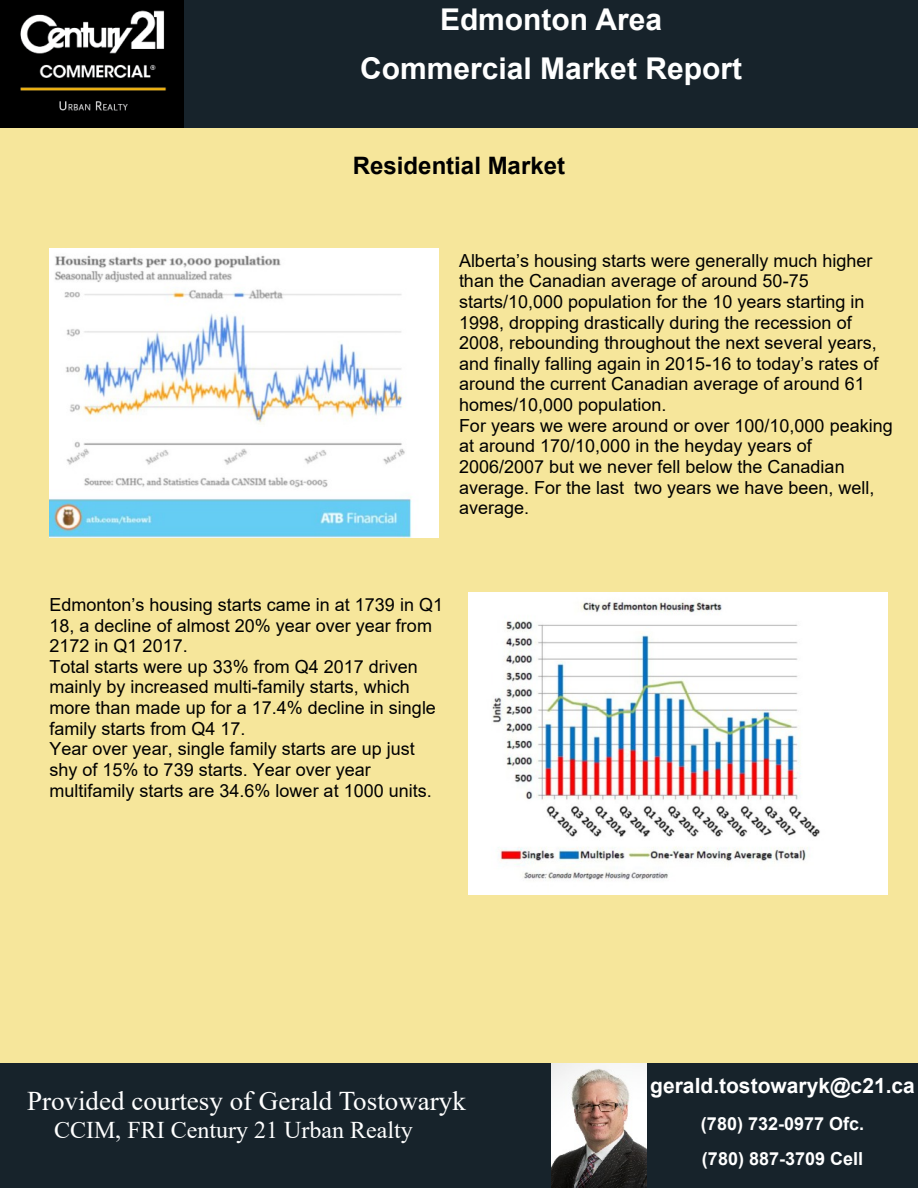
<style>
.page{position:relative;width:918px;height:1188px;background:#f6e69b}
.page>*{position:absolute;margin:0;border:0;box-sizing:border-box;transform-origin:0 0}
.t1{font:700 30px/49.3px "Arial";color:#fff;text-align:center}
.t2{font:27px "Times New Roman";color:#fff}
.t3{font:24px "Times New Roman";color:#fff}
.t4{font:700 24px "Arial";color:#000}
.t5{font:21px "Times New Roman";color:#fff}
.t6{font:700 21px "Arial";color:#fff}
.t7{font:18px/20.7px "Arial";color:#000}
.t8{font:700 18px/35.7px "Arial";color:#fff}
</style>
<div class="page">
<img style="left:0;top:0;width:184px;height:128px">
<img style="left:551px;top:1063px;width:96px;height:125px">
<div style="left:184px;top:0;width:734px;height:128px;background:#17232b"></div>
<div style="left:0;top:1063px;width:551px;height:125px;background:#17232b"></div>
<div style="left:647px;top:1063px;width:271px;height:125px;background:#17232b"></div>
<img style="left:50px;top:249px;width:389px;height:289px">
<img style="left:468px;top:593px;width:419px;height:301px">
<h1 class="t1" style="left:360px;top:-2px;width:383px">Edmonton Area<br>Commercial Market Report</h1>
<h3 class="t4" style="left:353px;top:156px;width:214px">Residential Market</h3>
<p class="t7" style="left:459px;top:252px;width:435px">Alberta’s housing starts were generally much higher than the Canadian average of around 50-75 starts/10,000 population for the 10 years starting in 1998, dropping drastically during the recession of 2008, rebounding throughout the next several years, and finally falling again in 2015-16 to today’s rates of around the current Canadian average of around 61 homes/10,000 population.<br>For years we were around or over 100/10,000 peaking at around 170/10,000 in the heyday years of 2006/2007 but we never fell below the Canadian average. For the last two years we have been, well, average.</p>
<p class="t7" style="left:50px;top:596px;width:395px">Edmonton’s housing starts came in at 1739 in Q1<br>18, a decline of almost 20% year over year from 2172 in Q1 2017.<br>Total starts were up 33% from Q4 2017 driven mainly by increased multi-family starts, which more than made up for a 17.4% decline in single family starts from Q4 17.<br>Year over year, single family starts are up just shy of 15% to 739 starts. Year over year multifamily starts are 34.6% lower at 1000 units.</p>
<h2 class="t2" style="left:27px;top:1091px;width:440px">Provided courtesy of Gerald Tostowaryk</h2>
<h3 class="t3" style="left:54px;top:1122px;width:360px">CCIM, FRI Century 21 Urban Realty</h3>
<p class="t5" style="left:27px;top:1121px;width:435px">CCIM, FRI , CLO, B.Sc. Century 21 Urban Realty</p>
<p class="t6" style="left:650px;top:1078px;width:266px">gerald.tostowaryk@c21.ca</p>
<p class="t8" style="left:701px;top:1107px;width:165px">(780) 732-0977 Ofc. (780) 887-3709 Cell</p>
</div>
